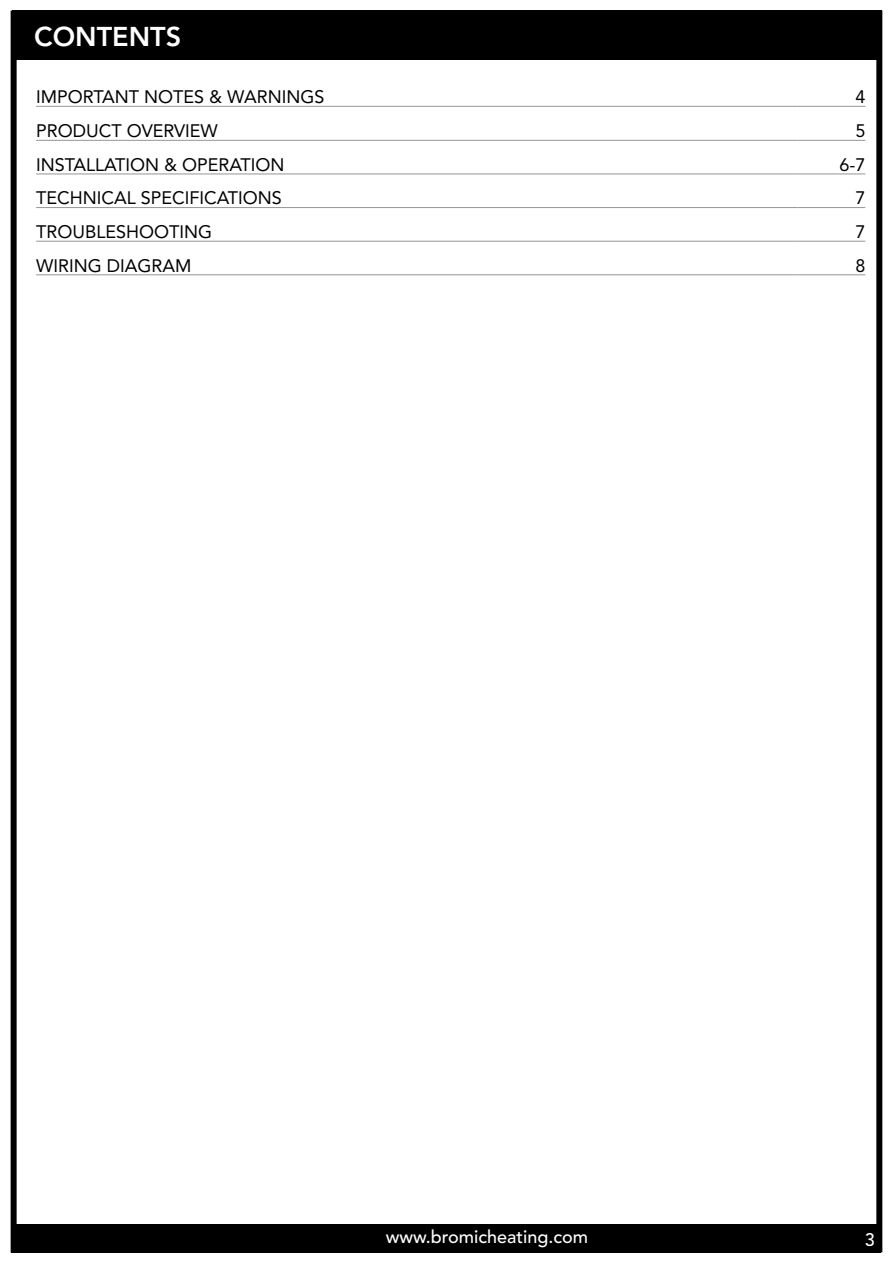
<style>
.page{position:relative;width:893px;height:1263px;background:#fff}
.page>*{position:absolute;margin:0;border:0;box-sizing:border-box;transform-origin:0 0}
.t1{font:800 27px "Avenir";color:#fff}
.t2{font:18px "Avenir";color:#000}
.t3{font:500 18px "Avenir";color:#fff}
</style>
<div class="page">
<div style="left:11px;top:1224px;width:870px;height:29px;background:#000"></div>
<div style="left:12px;top:10px;width:870px;height:50px;background:#000"></div>
<div style="left:11px;top:11px;width:871px;height:1241px;border:6px solid #000"></div>
<hr style="left:36px;top:106px;width:761px;height:1px;background:#939598">
<hr style="left:797px;top:106px;width:68px;height:1px;background:#939598">
<hr style="left:36px;top:140px;width:761px;height:1px;background:#939598">
<hr style="left:797px;top:140px;width:68px;height:1px;background:#939598">
<hr style="left:36px;top:174px;width:761px;height:1px;background:#939598">
<hr style="left:797px;top:174px;width:68px;height:1px;background:#939598">
<hr style="left:36px;top:207px;width:761px;height:1px;background:#939598">
<hr style="left:797px;top:207px;width:68px;height:1px;background:#939598">
<hr style="left:36px;top:241px;width:761px;height:1px;background:#939598">
<hr style="left:797px;top:241px;width:68px;height:1px;background:#939598">
<hr style="left:36px;top:274px;width:761px;height:1px;background:#939598">
<hr style="left:797px;top:274px;width:68px;height:1px;background:#939598">
<h1 class="t1" style="left:34px;top:25px;width:148px">CONTENTS</h1>
<p class="t2" style="left:36px;top:89px;width:290px">IMPORTANT NOTES &amp; WARNINGS</p>
<p class="t2" style="left:855px;top:89px;width:12px">4</p>
<p class="t2" style="left:36px;top:123px;width:183px">PRODUCT OVERVIEW</p>
<p class="t2" style="left:855px;top:123px;width:12px">5</p>
<p class="t2" style="left:36px;top:157px;width:250px">INSTALLATION &amp; OPERATION</p>
<p class="t2" style="left:839px;top:157px;width:28px">6-7</p>
<p class="t2" style="left:36px;top:191px;width:247px">TECHNICAL SPECIFICATIONS</p>
<p class="t2" style="left:855px;top:191px;width:12px">7</p>
<p class="t2" style="left:36px;top:224px;width:178px">TROUBLESHOOTING</p>
<p class="t2" style="left:855px;top:224px;width:12px">7</p>
<p class="t2" style="left:36px;top:258px;width:157px">WIRING DIAGRAM</p>
<p class="t2" style="left:855px;top:258px;width:12px">8</p>
<p class="t3" style="left:386px;top:1229px;width:204px">www.bromicheating.com</p>
<p class="t3" style="left:865px;top:1232px;width:12px">3</p>
</div>
